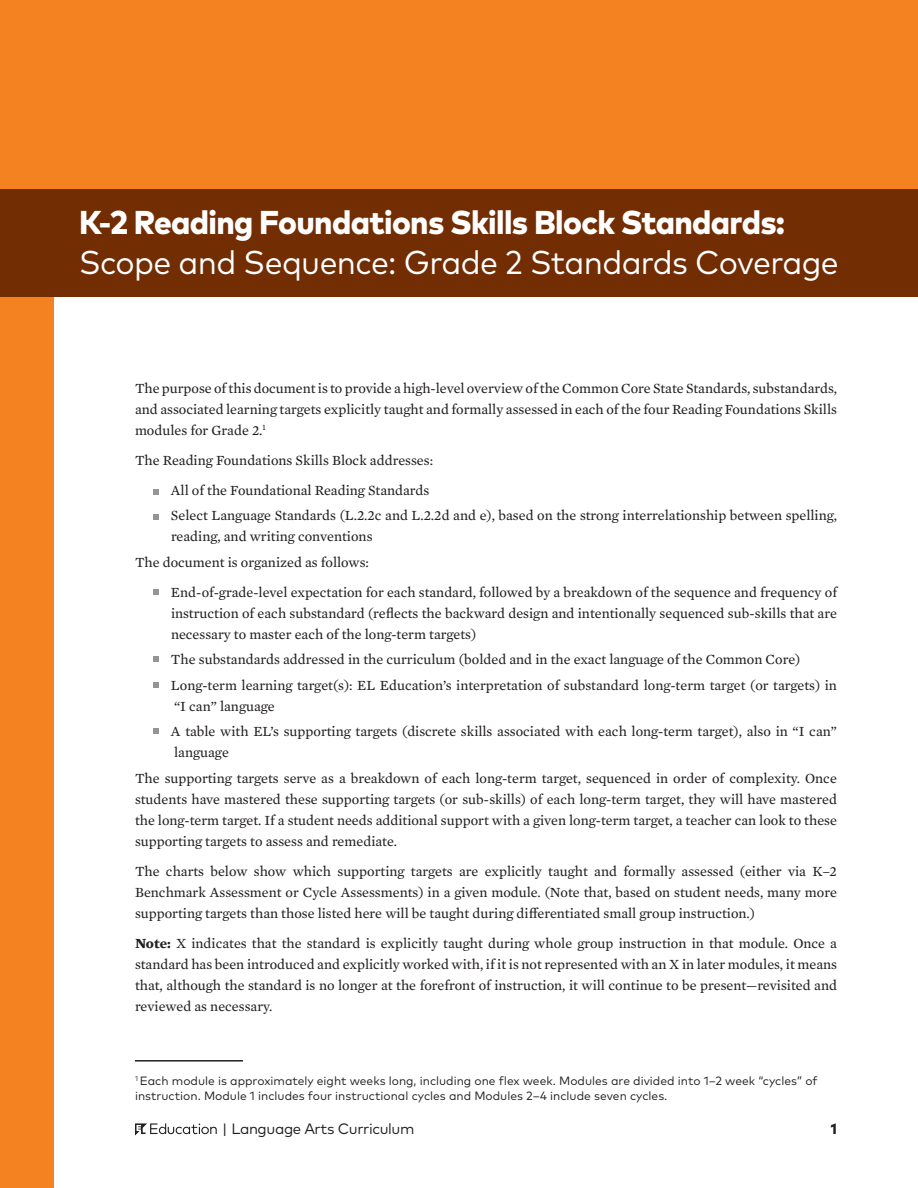
<style>
.page{position:relative;width:918px;height:1188px;background:#fff}
.page>*{position:absolute;margin:0;border:0;box-sizing:border-box;transform-origin:0 0}
.BKRM_SEC_TTL{font:800 33px "Mark Pro";letter-spacing:-.02em;color:#fff}
.BKRM_SEC_TTL-2{font:33px "Mark Pro";letter-spacing:-.02em;color:#fff}
.t1{font:15px "Mark Pro";letter-spacing:-.025em;color:#231f20}
.t2{font:800 15px "Mark Pro";color:#231f20}
.TEXT{font:14.25px/21px "Mercury Text G2";color:#231f20;text-align:justify}
.Bullet_Indent{font:14.25px/21px "Mercury Text G2";color:#231f20}
.t3{font:12px/15px "Mark Pro";color:#231f20}
.s1{font-weight:700}
</style>
<div class="page">
<div style="left:0;top:0;width:54px;height:1188px;background:#f58220"></div>
<svg style="left:135px;top:1123px;width:82px;height:13px"></svg>
<svg style="left:153px;top:489px;width:6px;height:6px"></svg>
<svg style="left:153px;top:514px;width:6px;height:6px"></svg>
<svg style="left:153px;top:589px;width:6px;height:6px"></svg>
<svg style="left:153px;top:656px;width:6px;height:6px"></svg>
<svg style="left:153px;top:682px;width:6px;height:6px"></svg>
<svg style="left:153px;top:728px;width:6px;height:6px"></svg>
<hr style="left:135px;top:1060px;width:108px;height:2px;background:#231f20">
<div style="left:0;top:0;width:918px;height:297px;background:#f58220"></div>
<div style="left:0;top:189px;width:918px;height:108px;background:#722d03"></div>
<p class="BKRM_SEC_TTL" style="left:79px;top:197px;width:708px">K-2 Reading Foundations Skills Block Standards:</p>
<p class="BKRM_SEC_TTL-2" style="left:79px;top:238px;width:761px">Scope and Sequence: Grade 2 Standards Coverage</p>
<p class="TEXT" style="left:135px;top:377px;width:704px">The purpose of this document is to provide a high-level overview of the Common Core State Standards, substandards, and associated learning targets explicitly taught and formally assessed in each of the four Reading Foundations Skills modules for Grade 2.<sup>1</sup></p>
<p class="TEXT" style="left:135px;top:449px;width:300px">The Reading Foundations Skills Block addresses:</p>
<p class="Bullet_Indent" style="left:171px;top:479px;width:260px">All of the Foundational Reading Standards</p>
<p class="Bullet_Indent" style="left:171px;top:505px;width:668px">Select Language Standards (L.2.2c and L.2.2d and e), based on the strong interrelationship between spelling, reading, and writing conventions</p>
<p class="TEXT" style="left:135px;top:551px;width:236px">The document is organized as follows:</p>
<p class="Bullet_Indent" style="left:171px;top:581px;width:668px;text-align:justify">End-of-grade-level expectation for each standard, followed by a breakdown of the sequence and frequency of instruction of each substandard (reflects the backward design and intentionally sequenced sub-skills that are necessary to master each of the long-term targets)</p>
<p class="Bullet_Indent" style="left:171px;top:649px;width:631px">The substandards addressed in the curriculum (bolded and in the exact language of the Common Core)</p>
<p class="Bullet_Indent" style="left:171px;top:674px;width:668px">Long-term learning target(s): EL Education’s interpretation of substandard long-term target (or targets) in “I can” language</p>
<p class="Bullet_Indent" style="left:171px;top:721px;width:668px">A table with EL’s supporting targets (discrete skills associated with each long-term target), also in “I can” language</p>
<p class="TEXT" style="left:135px;top:767px;width:704px">The supporting targets serve as a breakdown of each long-term target, sequenced in order of complexity. Once students have mastered these supporting targets (or sub-skills) of each long-term target, they will have mastered the long-term target. If a student needs additional support with a given long-term target, a teacher can look to these supporting targets to assess and remediate.</p>
<p class="TEXT" style="left:135px;top:860px;width:703px">The charts below show which supporting targets are explicitly taught and formally assessed (either via K–2<br>Benchmark Assessment or Cycle Assessments) in a given module. (Note that, based on student needs, many more supporting targets than those listed here will be taught during differentiated small group instruction.)</p>
<p class="TEXT" style="left:135px;top:932px;width:704px"><span class="s1">Note:</span> X indicates that the standard is explicitly taught during whole group instruction in that module. Once a standard has been introduced and explicitly worked with, if it is not represented with an X in later modules, it means that, although the standard is no longer at the forefront of instruction, it will continue to be present—revisited and reviewed as necessary.</p>
<p class="t3" style="left:135px;top:1072px;width:684px"><sup>1</sup> Each module is approximately eight weeks long, including one flex week. Modules are divided into 1–2 week “cycles” of instruction. Module 1 includes four instructional cycles and Modules 2–4 include seven cycles.</p>
<p class="t1" style="left:222px;top:1117px;width:194px">| Language Arts Curriculum</p>
<p class="t2" style="left:831px;top:1117px;width:8px">1</p>
</div>
